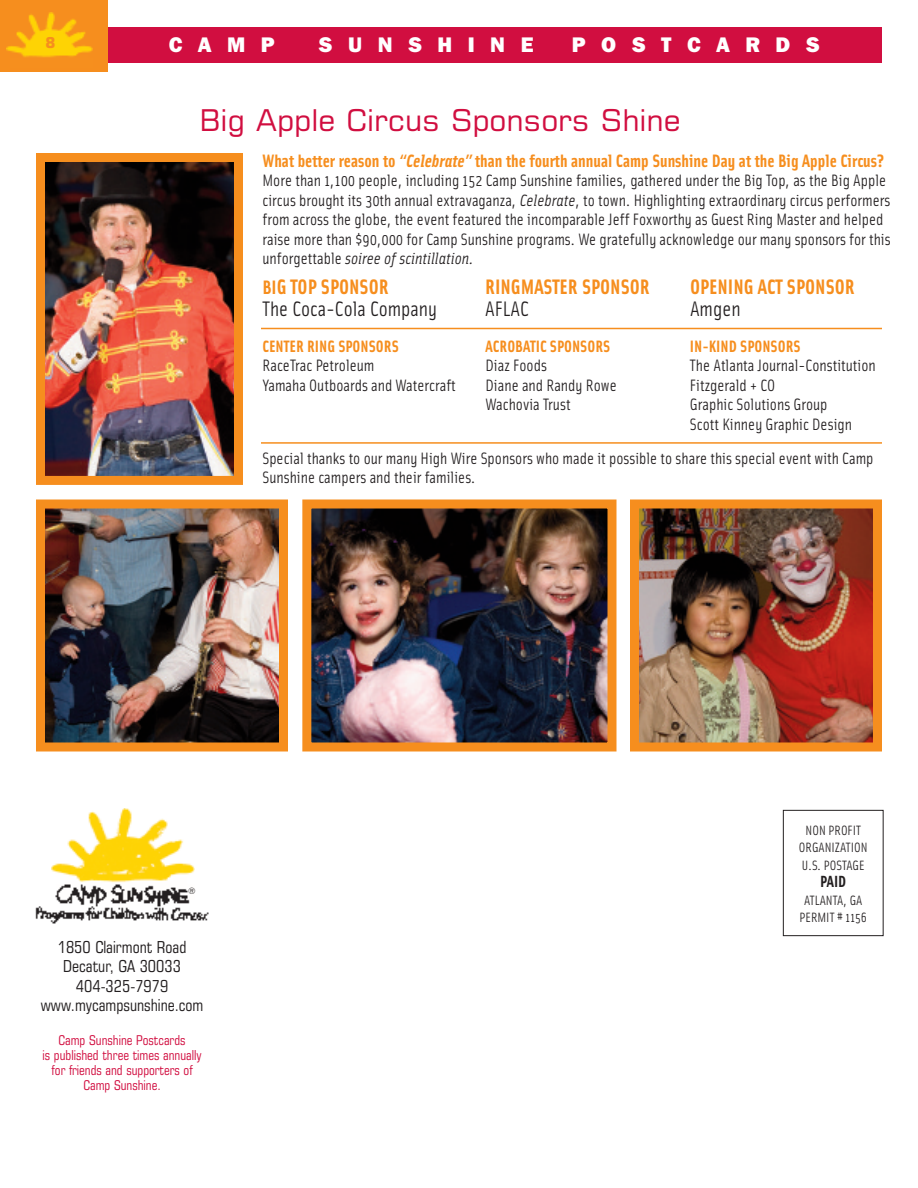
<style>
.page{position:relative;width:918px;height:1188px;background:#fff}
.page>*{position:absolute;margin:0;border:0;box-sizing:border-box;transform-origin:0 0}
.t1{font:30px "Square 721 BT";color:#d10e40}
.t2{font:21px/22.5px "Solex";color:#231f20}
.t3{font:700 21px "Solex";color:#f68e1e}
.t4{font:800 21px "Franklin Gothic IT Cby BT";letter-spacing:.74em;color:#fff}
.t5{font:700 18px "Solex";color:#f68e1e}
.t6{font:16.5px/19.5px "Solex";color:#231f20}
.t7{font:condensed 16.5px/19.5px "Square 721 BT";color:#231f20;text-align:center}
.t8{font:700 16.5px "Solex";color:#f68e1e}
.t9{font:700 16.2px "Solex";color:#231f20}
.t10{font:700 15px "Square 721 BT";color:#f68e1e}
.t11{font:condensed 13.5px/15px "Square 721 BT";color:#d10e40;text-align:center}
.t12{font:13.5px/17.5px "Solex";color:#231f20;text-align:center}
.t13{font:9px "Square 721 BT";color:#231f20}
.s1{font-style:italic}
.s2{font-weight:700;font-size:19.5px;color:#f68e1e}
.s3{font-weight:700;color:#f68e1e}
</style>
<div class="page">
<div style="left:36px;top:27px;width:846px;height:36px;background:#d10e40"></div>
<img style="left:51px;top:809px;width:143px;height:74px">
<div style="left:783px;top:810px;width:100px;height:126px;border:1px solid #231f20"></div>
<img style="left:35px;top:884px;width:174px;height:40px">
<div style="left:0;top:0;width:108px;height:72px;background:#f68e1e"></div>
<img style="left:7px;top:13px;width:86px;height:45px">
<img style="left:46px;top:510px;width:232px;height:232px">
<div style="left:36px;top:500px;width:252px;height:252px;border:9px solid #f68e1e"></div>
<img style="left:312px;top:510px;width:295px;height:232px">
<div style="left:302px;top:500px;width:315px;height:252px;border:9px solid #f68e1e"></div>
<img style="left:46px;top:163px;width:187px;height:312px">
<div style="left:36px;top:153px;width:207px;height:332px;border:9px solid #f68e1e"></div>
<img style="left:640px;top:510px;width:232px;height:232px">
<div style="left:630px;top:500px;width:252px;height:252px;border:9px solid #f68e1e"></div>
<hr style="left:261px;top:328px;width:621px;height:1px;background:#f68e1e">
<hr style="left:261px;top:442px;width:621px;height:2px;background:#f68e1e">
<p class="t10" style="left:45px;top:37px;width:12px">8</p>
<p class="t4" style="left:169px;top:37px;width:107px">CAMP</p>
<p class="t4" style="left:319px;top:37px;width:217px">SUNSHINE</p>
<p class="t4" style="left:572px;top:37px;width:249px">POSTCARDS</p>
<h1 class="t1" style="left:200px;top:109px;width:483px">Big Apple Circus Sponsors Shine</h1>
<p class="t5" style="left:262px;top:150px;width:623px">What better reason to <span class="s1">“Celebrate”</span> than the fourth annual Camp Sunshine Day at the Big Apple Circus?</p>
<p class="t6" style="left:262px;top:171px;width:630px">More than 1,100 people, including 152 Camp Sunshine families, gathered under the Big Top, as the Big Apple circus brought its 30th annual extravaganza, <span class="s1">Celebrate</span>, to town. Highlighting extraordinary circus performers from across the globe, the event featured the incomparable Jeff Foxworthy as Guest Ring Master and helped raise more than $90,000 for Camp Sunshine programs. We gratefully acknowledge our many sponsors for this unforgettable <span class="s1">soiree of scintillation.</span></p>
<p class="t2" style="left:262px;top:275px;width:176px"><span class="s2">BI</span><span class="s3">G TOP SPONSOR<br></span>The Coca-Cola Company</p>
<p class="t3" style="left:485px;top:274px;width:166px">RINGMASTER SPONSOR</p>
<p class="t2" style="left:485px;top:298px;width:45px">AFLAC</p>
<p class="t3" style="left:690px;top:274px;width:166px">OPENING ACT SPONSOR</p>
<p class="t2" style="left:690px;top:298px;width:52px">Amgen</p>
<p class="t8" style="left:262px;top:337px;width:138px">CENTER RING SPONSORS</p>
<p class="t6" style="left:262px;top:356px;width:195px">RaceTrac Petroleum<br>Yamaha Outboards and Watercraft</p>
<p class="t8" style="left:486px;top:337px;width:126px">ACROBATIC SPONSORS</p>
<p class="t6" style="left:486px;top:356px;width:133px">Diaz Foods<br>Diane and Randy Rowe<br>Wachovia Trust</p>
<p class="t8" style="left:690px;top:337px;width:112px">IN-KIND SPONSORS</p>
<p class="t6" style="left:690px;top:356px;width:187px">The Atlanta Journal-Constitution<br>Fitzgerald + CO<br>Graphic Solutions Group<br>Scott Kinney Graphic Design</p>
<p class="t6" style="left:262px;top:448px;width:613px">Special thanks to our many High Wire Sponsors who made it possible to share this special event with Camp<br>Sunshine campers and their families.</p>
<p class="t13" style="left:188px;top:887px;width:9px">®</p>
<p class="t12" style="left:799px;top:821px;width:70px">NON PROFIT<br>ORGANIZATION<br>U.S. POSTAGE</p>
<p class="t9" style="left:820px;top:872px;width:28px">PAID</p>
<p class="t12" style="left:800px;top:891px;width:69px">ATLANTA, GA<br>PERMIT # 1156</p>
<p class="t7" style="left:41px;top:939px;width:164px">1850 Clairmont Road<br>Decatur, GA 30033<br>404-325-7979 www.mycampsunshine.com</p>
<p class="t11" style="left:43px;top:1033px;width:161px">Camp Sunshine Postcards<br>is published three times annually for friends and supporters of<br>Camp Sunshine.</p>
</div>
